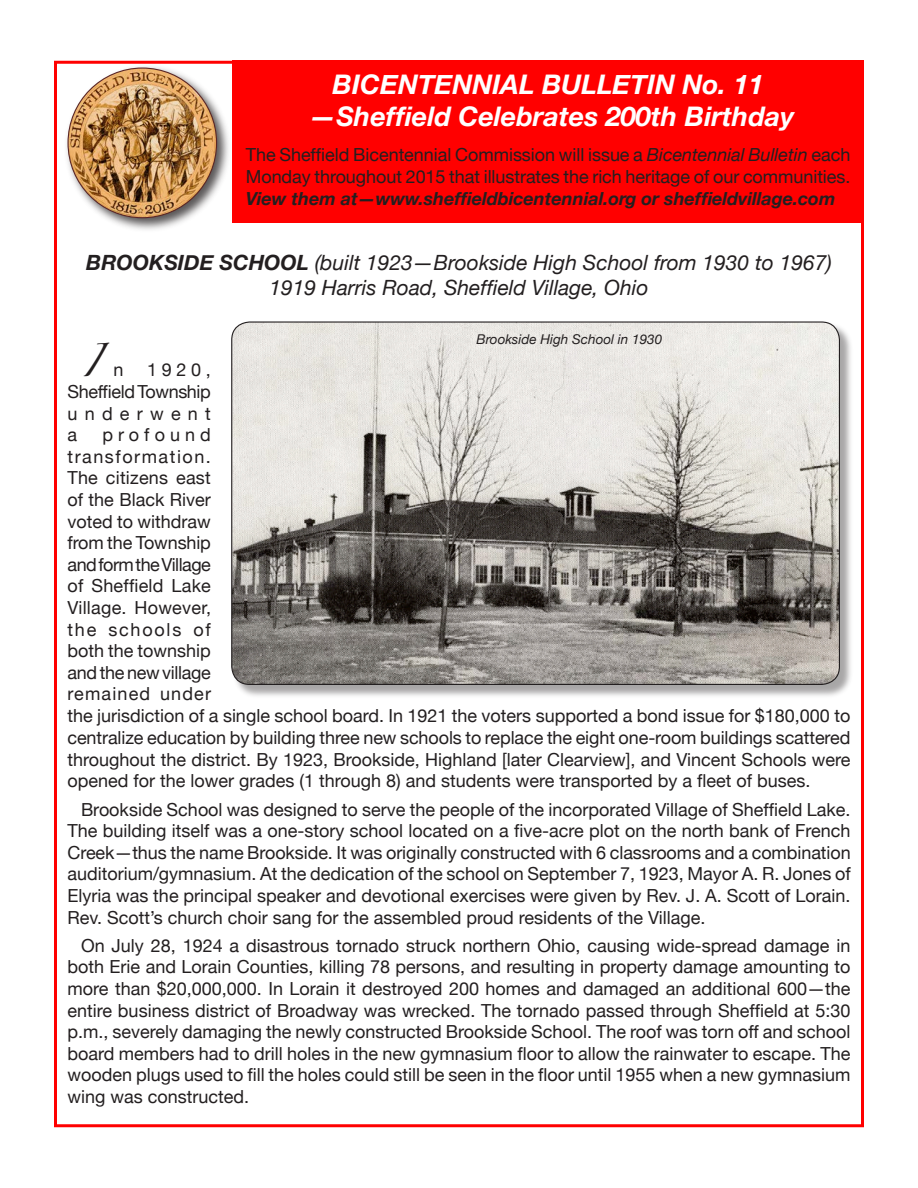
<style>
.page{position:relative;width:918px;height:1188px;background:#fff}
.page>*{position:absolute;margin:0;border:0;box-sizing:border-box;transform-origin:0 0}
.Bulletin_Text{font:30px "Zapfino";color:#231f20}
.Bulletin_TITLE{font:italic 700 27px/32.4px "Helvetica Neue";color:#fff;text-align:center}
.Bulletin_Subtitle{font:italic 21px "Helvetica Neue";color:#231f20}
.Bulletin_Text-2{font:18px/21.6px "Helvetica Neue";color:#231f20;text-align:justify}
.Bulletin_Figure_Capt{font:italic 13.5px "Helvetica Neue";color:#231f20}
.s1{font-style:italic}
.s2{font-weight:700;font-style:italic}
.s3{font-weight:700}
.s4{font-family:"Helvetica Neue";font-size:18px}
</style>
<div class="page">
<div style="left:232px;top:61px;width:632px;height:162px;background:#f00"></div>
<div style="left:64px;top:64px;width:168px;height:168px;background:#231f20;opacity:.75"></div>
<img style="left:68px;top:68px;width:149px;height:150px;border-radius:50%">
<div style="left:232px;top:322px;width:622px;height:377px;background:#231f20;opacity:.4"></div>
<img style="left:232px;top:322px;width:607px;height:362px;border-radius:18px">
<p class="Bulletin_TITLE" style="left:309px;top:67px;width:487px">BICENTENNIAL BULLETIN No. 11 —Sheffield Celebrates 200th Birthday</p>
<p class="Bulletin_Text-2" style="left:246px;top:144px;width:606px">The Sheffield Bicentennial Commission will issue a <span class="s1">Bicentennial Bulletin</span> each Monday throughout 2015 that illustrates the rich heritage of our communities.<br><span class="s2">View them at—www.sheffieldbicentennial.org or sheffieldvillage.com</span></p>
<p class="Bulletin_Subtitle" style="left:86px;top:250px;width:747px"><span class="s3">BROOKSIDE SCHOOL</span> (built 1923—Brookside High School from 1930 to 1967)</p>
<p class="Bulletin_Subtitle" style="left:269px;top:275px;width:381px">1919 Harris Road, Sheffield Village, Ohio</p>
<p class="Bulletin_Figure_Capt" style="left:476px;top:331px;width:187px">Brookside High School in 1930</p>
<p class="Bulletin_Text" style="left:81px;top:348px;width:44px">I <span class="s4">n</span></p>
<p class="Bulletin_Text-2" style="left:67px;top:359px;width:145px;text-indent:80px">1920, Sheffield Township underwent a</p>
<p class="Bulletin_Text-2" style="left:67px;top:424px;width:145px;text-indent:35px">profound transformation.<br>The citizens east of the Black River voted to withdraw from the Township and form the Village of Sheffield Lake Village. However, the schools of both the township and the new village remained under</p>
<p class="Bulletin_Text-2" style="left:68px;top:705px;width:784px">the jurisdiction of a single school board. In 1921 the voters supported a bond issue for $180,000 to centralize education by building three new schools to replace the eight one-room buildings scattered throughout the district. By 1923, Brookside, Highland [later Clearview], and Vincent Schools were opened for the lower grades (1 through 8) and students were transported by a fleet of buses.</p>
<p class="Bulletin_Text-2" style="left:68px;top:798px;width:785px;text-indent:14px">Brookside School was designed to serve the people of the incorporated Village of Sheffield Lake.<br>The building itself was a one-story school located on a five-acre plot on the north bank of French Creek—thus the name Brookside. It was originally constructed with 6 classrooms and a combination auditorium/gymnasium. At the dedication of the school on September 7, 1923, Mayor A. R. Jones of Elyria was the principal speaker and devotional exercises were given by Rev. J. A. Scott of Lorain.<br>Rev. Scott’s church choir sang for the assembled proud residents of the Village.</p>
<p class="Bulletin_Text-2" style="left:68px;top:934px;width:785px;text-indent:14px">On July 28, 1924 a disastrous tornado struck northern Ohio, causing wide-spread damage in both Erie and Lorain Counties, killing 78 persons, and resulting in property damage amounting to more than $20,000,000. In Lorain it destroyed 200 homes and damaged an additional 600—the entire business district of Broadway was wrecked. The tornado passed through Sheffield at 5:30 p.m., severely damaging the newly constructed Brookside School. The roof was torn off and school board members had to drill holes in the new gymnasium floor to allow the rainwater to escape. The wooden plugs used to fill the holes could still be seen in the floor until 1955 when a new gymnasium wing was constructed.</p>
</div>
